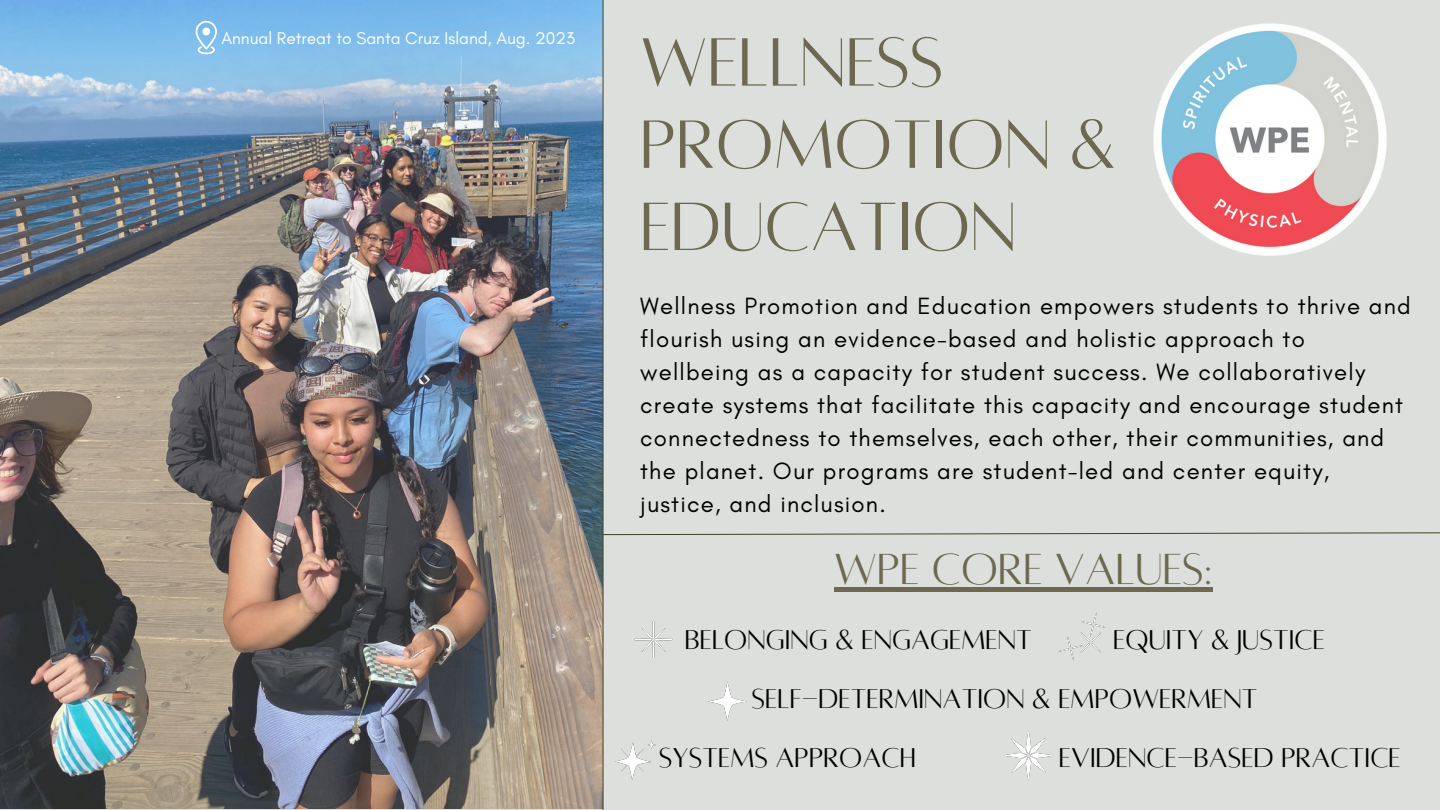
<style>
.page{position:relative;width:1440px;height:810px;background:#dcdfdc}
.page>*{position:absolute;margin:0;border:0;box-sizing:border-box;transform-origin:0 0}
.t1{font:75.3px/82.2px "Alta regular";color:#6d6950}
.t2{font:48px "Alta regular";color:#6d6950}
.t3{font:30px "Alta regular";color:#000}
.t4{font:24px/33px "Glacial Indifference";letter-spacing:.05em;color:#000}
.t5{font:17.3px "Glacial Indifference";color:#fff}
</style>
<div class="page">
<img style="left:0;top:0;width:602px;height:809px">
<img style="left:1153px;top:23px;width:234px;height:233px">
<svg style="left:602px;top:532px;width:838px;height:3px"></svg>
<hr style="left:603px;top:0;width:1px;height:810px;background:#414224">
<img style="left:708px;top:682px;width:39px;height:39px">
<img style="left:1059px;top:613px;width:46px;height:48px">
<img style="left:634px;top:620px;width:39px;height:38px">
<img style="left:617px;top:740px;width:39px;height:40px">
<img style="left:1005px;top:731px;width:48px;height:48px">
<svg style="left:196px;top:21px;width:21px;height:33px"></svg>
<div style="left:202px;top:28px;width:8px;height:7px;background:#fff;border-radius:50%"></div>
<div style="left:834px;top:587px;width:378px;height:5px;background:#6d6950"></div>
<h3 class="t5" style="left:221px;top:27px;width:355px">Annual Retreat to Santa Cruz Island, Aug. 2023</h3>
<p class="t1" style="left:640px;top:22px;width:478px">WELLNESS<br>PROMOTION &amp;<br>EDUCATION</p>
<p class="t4" style="left:640px;top:289px;width:772px">Wellness Promotion and Education empowers students to thrive and flourish using an evidence-based and holistic approach to wellbeing as a capacity for student success. We collaboratively create systems that facilitate this capacity and encourage student connectedness to themselves, each other, their communities, and the planet. Our programs are student-led and center equity, justice, and inclusion.</p>
<h3 class="t2" style="left:834px;top:546px;width:380px">WPE CORE VALUES:</h3>
<h4 class="t3" style="left:685px;top:625px;width:349px">BELONGING &amp; ENGAGEMENT</h4>
<p class="t3" style="left:1113px;top:625px;width:213px">EQUITY &amp; JUSTICE</p>
<h1 class="t3" style="left:752px;top:684px;width:507px">SELF-DETERMINATION &amp; EMPOWERMENT</h1>
<h2 class="t3" style="left:659px;top:743px;width:258px">SYSTEMS APPROACH</h2>
<h3 class="t3" style="left:1059px;top:743px;width:344px">EVIDENCE-BASED PRACTICE</h3>
</div>
